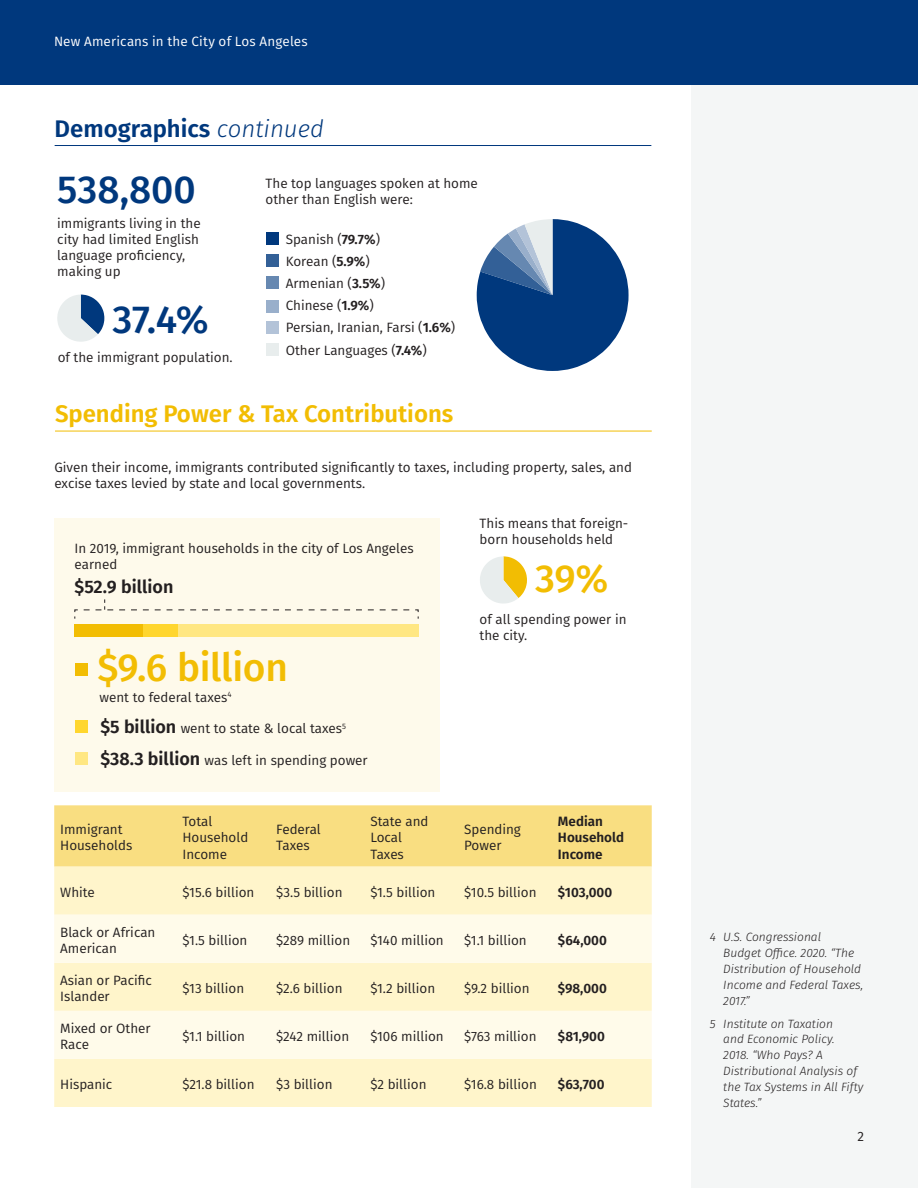
<style>
.page{position:relative;width:918px;height:1188px;background:#fff}
.page>*{position:absolute;margin:0;border:0;box-sizing:border-box;transform-origin:0 0}
.t1{font:213px "Chartwell Pies";color:#00387d}
.t2{font:66px "Chartwell Pies";color:#00387d}
.t3{font:66px "Chartwell Pies";color:#f2bd03}
.Gold_Number_Lg_-_26{font:500 39px "Fira Sans";letter-spacing:-.01em;color:#f2bd03}
.Blue_Number_Lg_-_26{font:500 39px "Fira Sans";color:#00387d}
.Section_Title{font:600 24px "Fira Sans";color:#f2bd03}
.Section_Title-2{font:600 24px "Fira Sans";color:#00387d}
.Body_Text_-_9_Book{font:600 18px "Fira Sans";color:#231f20}
.Body_Text_-_9_Book-2{font:13.5px/16.2px "Fira Sans";color:#231f20}
.Labels_Sm_-_8_Book{font:13.5px/16.2px "Fira Sans";color:#231f20}
.Number_Sm_-_12_SemiB{font:13.5px "Fira Sans";color:#231f20}
.Body_Text_-_9_Book-3{font:600 13.5px "Fira Sans";color:#231f20}
.t4{font:13.5px "Fira Sans";letter-spacing:.015em;color:#fff}
.Labels_Sm_-_8_Book-2{font:600 13.5px/16.2px "Fira Sans";color:#231f20}
.Sources_-_8_Lt_Itali{font:italic 300 12px/15.9px "Fira Sans";color:#231f20}
.s1{font-weight:300;font-style:italic}
.s2{color:#e8eded}
.s3{font-weight:600}
.s4{color:#6688b1}
.s5{color:#99afcb}
.s6{color:#b3c3d8}
.s7{font-weight:600;font-size:18px}
</style>
<div class="page">
<div style="left:692px;top:0;width:226px;height:1188px;background:#f4f6f6"></div>
<div style="left:0;top:0;width:918px;height:84px;background:#00387d"></div>
<hr style="left:55px;top:145px;width:596px;height:1px;background:#00387d">
<hr style="left:55px;top:431px;width:597px;height:1px;background:#f2bd03">
<div style="left:266px;top:232px;width:13px;height:13px;background:#00387d"></div>
<div style="left:266px;top:254px;width:13px;height:13px;background:#336097"></div>
<div style="left:266px;top:276px;width:13px;height:13px;background:#6688b1"></div>
<div style="left:266px;top:300px;width:13px;height:13px;background:#99afcb"></div>
<div style="left:266px;top:321px;width:13px;height:12px;background:#b3c3d8"></div>
<div style="left:266px;top:344px;width:13px;height:12px;background:#e8eded"></div>
<div style="left:54px;top:518px;width:386px;height:274px;background:#fefaeb"></div>
<div style="left:75px;top:663px;width:13px;height:13px;background:#f2bd03"></div>
<div style="left:75px;top:720px;width:13px;height:13px;background:#ffd62e"></div>
<div style="left:75px;top:752px;width:13px;height:13px;background:#ffe782"></div>
<svg style="left:74px;top:599px;width:345px;height:20px"></svg>
<div style="left:75px;top:624px;width:68px;height:13px;background:#f2bd03"></div>
<div style="left:143px;top:624px;width:35px;height:13px;background:#ffd62e"></div>
<div style="left:178px;top:624px;width:240px;height:13px;background:#ffe782"></div>
<div style="left:54px;top:805px;width:598px;height:62px;background:#f9de81"></div>
<div style="left:54px;top:867px;width:598px;height:240px;background:#fff5cb"></div>
<svg style="left:54px;top:915px;width:598px;height:144px;background:#fff9df"></svg>
<p class="t4" style="left:54px;top:32px;width:255px">New Americans in the City of Los Angeles</p>
<p class="Section_Title-2" style="left:55px;top:108px;width:271px">Demographics <span class="s1">continued</span></p>
<p class="Blue_Number_Lg_-_26" style="left:57px;top:158px;width:140px">538,800</p>
<p class="Body_Text_-_9_Book-2" style="left:57px;top:215px;width:145px">immigrants living in the city had limited English language proficiency, making up</p>
<p class="t2" style="left:54px;top:278px;width:106px">37<span class="s2">63</span></p>
<p class="Body_Text_-_9_Book-2" style="left:58px;top:349px;width:176px">of the immigrant population.</p>
<p class="Blue_Number_Lg_-_26" style="left:112px;top:288px;width:98px">37.4%</p>
<p class="Body_Text_-_9_Book-2" style="left:266px;top:175px;width:214px">The top languages spoken at home other than English were:</p>
<p class="Body_Text_-_9_Book-2" style="left:286px;top:231px;width:96px">Spanish (<span class="s3">79.7%</span>)</p>
<p class="Body_Text_-_9_Book-2" style="left:286px;top:253px;width:86px">Korean (<span class="s3">5.9%</span>)</p>
<p class="Body_Text_-_9_Book-2" style="left:286px;top:275px;width:101px">Armenian (<span class="s3">3.5%</span>)</p>
<p class="Body_Text_-_9_Book-2" style="left:286px;top:297px;width:90px">Chinese (<span class="s3">1.9%</span>)</p>
<p class="Body_Text_-_9_Book-2" style="left:286px;top:319px;width:171px">Persian, Iranian, Farsi (<span class="s3">1.6%</span>)</p>
<p class="Body_Text_-_9_Book-2" style="left:286px;top:342px;width:142px">Other Languages (<span class="s3">7.4%</span>)</p>
<p class="t1" style="left:466px;top:164px;width:320px">80<span class="s4">4</span><span class="s5">+</span><span class="s6">2</span><span class="s2">6</span></p>
<p class="Section_Title" style="left:55px;top:394px;width:400px">Spending Power &amp; Tax Contributions</p>
<p class="Body_Text_-_9_Book-2" style="left:54px;top:459px;width:579px">Given their income, immigrants contributed significantly to taxes, including property, sales, and excise taxes levied by state and local governments.</p>
<p class="Body_Text_-_9_Book-2" style="left:75px;top:539px;width:341px">In 2019, immigrant households in the city of Los Angeles earned</p>
<p class="Body_Text_-_9_Book" style="left:75px;top:572px;width:100px">$52.9 billion</p>
<p class="Gold_Number_Lg_-_26" style="left:97px;top:637px;width:192px">$9.6 billion</p>
<p class="Body_Text_-_9_Book-2" style="left:100px;top:689px;width:134px">went to federal taxes<sup>4</sup></p>
<p class="Number_Sm_-_12_SemiB" style="left:100px;top:718px;width:247px"><span class="s7">$5 billion</span> went to state &amp; local taxes<sup>5</sup></p>
<p class="Number_Sm_-_12_SemiB" style="left:100px;top:750px;width:269px"><span class="s7">$38.3 billion</span> was left in spending power</p>
<p class="Labels_Sm_-_8_Book" style="left:60px;top:821px;width:74px">Immigrant<br>Households</p>
<p class="Labels_Sm_-_8_Book" style="left:182px;top:813px;width:67px">Total<br>Household<br>Income</p>
<p class="Labels_Sm_-_8_Book" style="left:276px;top:821px;width:46px">Federal<br>Taxes</p>
<p class="Labels_Sm_-_8_Book" style="left:370px;top:813px;width:59px">State and<br>Local</p>
<p class="Labels_Sm_-_8_Book" style="left:370px;top:845px;width:35px">Taxes</p>
<p class="Body_Text_-_9_Book-2" style="left:480px;top:515px;width:150px">This means that foreign&shy;born households held</p>
<p class="t3" style="left:477px;top:539px;width:106px">39<span class="s2">61</span></p>
<p class="Body_Text_-_9_Book-2" style="left:480px;top:611px;width:148px">of all spending power in the city.</p>
<p class="Gold_Number_Lg_-_26" style="left:535px;top:547px;width:75px">39%</p>
<p class="Labels_Sm_-_8_Book" style="left:464px;top:821px;width:58px">Spending<br>Power</p>
<p class="Labels_Sm_-_8_Book-2" style="left:558px;top:813px;width:68px">Median<br>Household<br>Income</p>
<p class="Body_Text_-_9_Book-2" style="left:60px;top:884px;width:36px">White</p>
<p class="Body_Text_-_9_Book-2" style="left:182px;top:884px;width:73px">$15.6 billion</p>
<p class="Body_Text_-_9_Book-2" style="left:276px;top:884px;width:68px">$3.5 billion</p>
<p class="Body_Text_-_9_Book-2" style="left:370px;top:884px;width:67px">$1.5 billion</p>
<p class="Body_Text_-_9_Book-2" style="left:464px;top:884px;width:74px">$10.5 billion</p>
<p class="Body_Text_-_9_Book-3" style="left:558px;top:881px;width:56px">$103,000</p>
<p class="Body_Text_-_9_Book-2" style="left:60px;top:924px;width:97px">Black or African<br>American</p>
<p class="Body_Text_-_9_Book-2" style="left:182px;top:932px;width:67px">$1.5 billion</p>
<p class="Body_Text_-_9_Book-2" style="left:276px;top:932px;width:75px">$289 million</p>
<p class="Body_Text_-_9_Book-2" style="left:370px;top:932px;width:75px">$140 million</p>
<p class="Body_Text_-_9_Book-2" style="left:464px;top:932px;width:64px">$1.1 billion</p>
<p class="Body_Text_-_9_Book-3" style="left:558px;top:929px;width:50px">$64,000</p>
<p class="Body_Text_-_9_Book-2" style="left:60px;top:972px;width:93px">Asian or Pacific<br>Islander</p>
<p class="Body_Text_-_9_Book-2" style="left:182px;top:980px;width:63px">$13 billion</p>
<p class="Body_Text_-_9_Book-2" style="left:276px;top:980px;width:68px">$2.6 billion</p>
<p class="Body_Text_-_9_Book-2" style="left:370px;top:980px;width:66px">$1.2 billion</p>
<p class="Body_Text_-_9_Book-2" style="left:464px;top:980px;width:67px">$9.2 billion</p>
<p class="Body_Text_-_9_Book-3" style="left:558px;top:977px;width:50px">$98,000</p>
<p class="Body_Text_-_9_Book-2" style="left:60px;top:1020px;width:92px">Mixed or Other<br>Race</p>
<p class="Body_Text_-_9_Book-2" style="left:182px;top:1028px;width:64px">$1.1 billion</p>
<p class="Body_Text_-_9_Book-2" style="left:276px;top:1028px;width:74px">$242 million</p>
<p class="Body_Text_-_9_Book-2" style="left:370px;top:1028px;width:75px">$106 million</p>
<p class="Body_Text_-_9_Book-2" style="left:464px;top:1028px;width:74px">$763 million</p>
<p class="Body_Text_-_9_Book-3" style="left:558px;top:1025px;width:48px">$81,900</p>
<p class="Body_Text_-_9_Book-2" style="left:60px;top:1076px;width:54px">Hispanic</p>
<p class="Body_Text_-_9_Book-2" style="left:182px;top:1076px;width:74px">$21.8 billion</p>
<p class="Body_Text_-_9_Book-2" style="left:276px;top:1076px;width:58px">$3 billion</p>
<p class="Body_Text_-_9_Book-2" style="left:370px;top:1076px;width:58px">$2 billion</p>
<p class="Body_Text_-_9_Book-2" style="left:464px;top:1076px;width:74px">$16.8 billion</p>
<p class="Body_Text_-_9_Book-3" style="left:558px;top:1074px;width:48px">$63,700</p>
<p class="Sources_-_8_Lt_Itali" style="left:723px;top:929px;width:141px;text-indent:-14px">4 U.S. Congressional<br>Budget Office. 2020. “The<br>Distribution of Household<br>Income and Federal Taxes,<br>2017.”</p>
<p class="Sources_-_8_Lt_Itali" style="left:723px;top:1015px;width:141px;text-indent:-14px">5 Institute on Taxation<br>and Economic Policy.<br>2018. “Who Pays? A<br>Distributional Analysis of the Tax Systems in All Fifty<br>States.”</p>
<p class="Body_Text_-_9_Book-2" style="left:857px;top:1128px;width:8px">2</p>
</div>
